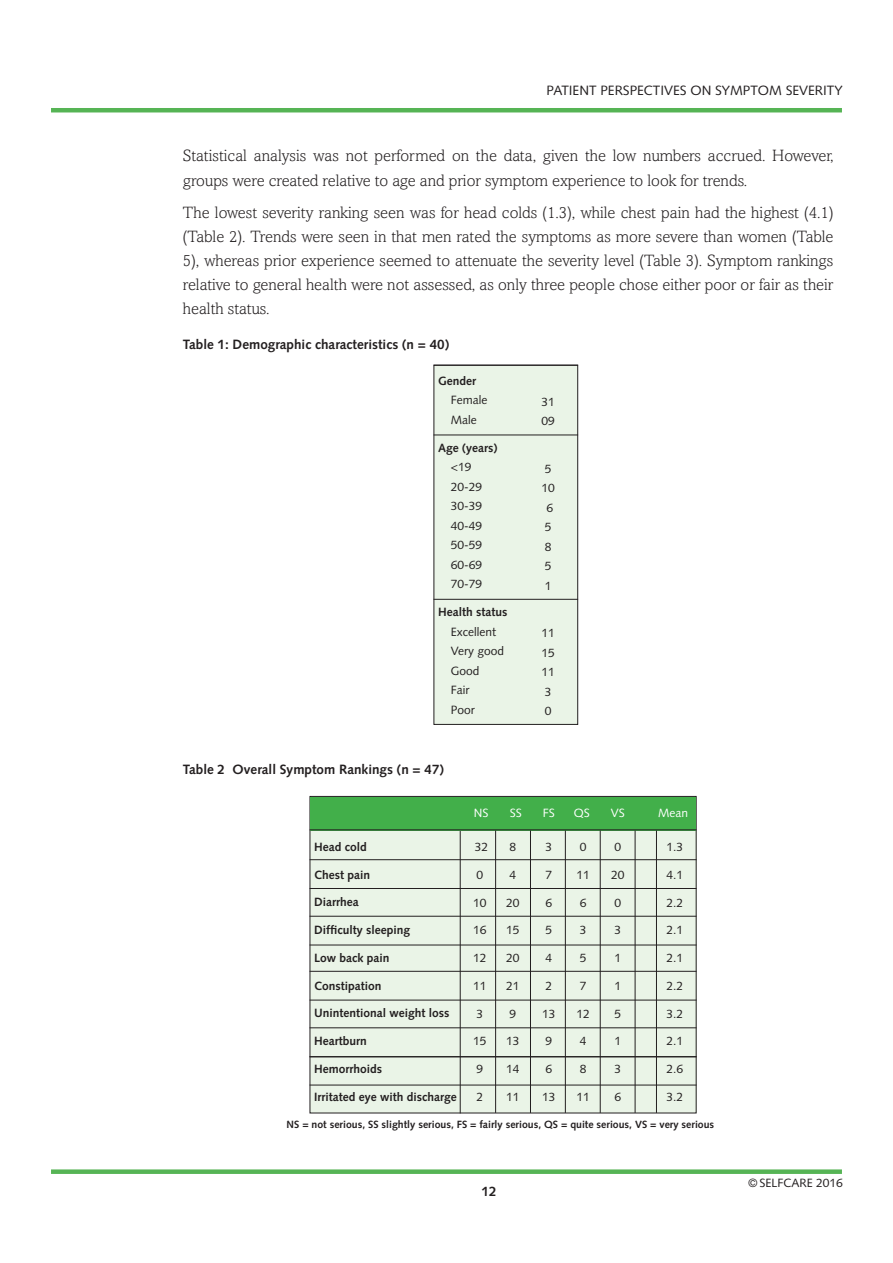
<style>
.page{position:relative;width:893px;height:1263px;background:#fff}
.page>*{position:absolute;margin:0;border:0;box-sizing:border-box;transform-origin:0 0}
.t1{font:300 16.5px/24px "Amasis";color:#231f20}
.t2{font:700 13.5px "Syntax";color:#231f20}
.t3{font:13.5px "Syntax";color:#231f20}
.t4{font:12px/19.5px "Syntax";color:#231f20}
.t5{font:700 12px "Syntax";color:#231f20}
.t6{font:12px "Syntax";color:#fff}
.t7{font:700 10.5px "Syntax";color:#231f20}
</style>
<div class="page">
<div style="left:434px;top:365px;width:144px;height:359px;background:#eaf4e7"></div>
<div style="left:433px;top:365px;width:145px;height:360px;border:1px solid #231f20"></div>
<hr style="left:433px;top:365px;width:145px;height:1px;background:#231f20">
<hr style="left:433px;top:435px;width:145px;height:1px;background:#231f20">
<hr style="left:433px;top:599px;width:145px;height:1px;background:#231f20">
<div style="left:310px;top:796px;width:386px;height:317px;background:#eaf4e7"></div>
<div style="left:310px;top:797px;width:386px;height:33px;background:#42af4a"></div>
<hr style="left:460px;top:831px;width:1px;height:282px;background:#231f20">
<hr style="left:495px;top:830px;width:1px;height:283px;background:#231f20">
<hr style="left:530px;top:830px;width:1px;height:283px;background:#231f20">
<hr style="left:565px;top:830px;width:1px;height:283px;background:#231f20">
<hr style="left:600px;top:830px;width:1px;height:283px;background:#231f20">
<hr style="left:635px;top:830px;width:1px;height:283px;background:#231f20">
<hr style="left:656px;top:830px;width:1px;height:283px;background:#231f20">
<hr style="left:310px;top:829px;width:386px;height:1px;background:#231f20">
<hr style="left:310px;top:859px;width:386px;height:1px;background:#231f20">
<hr style="left:310px;top:971px;width:386px;height:1px;background:#231f20">
<hr style="left:310px;top:888px;width:386px;height:1px;background:#231f20">
<hr style="left:310px;top:1000px;width:386px;height:1px;background:#231f20">
<hr style="left:310px;top:916px;width:386px;height:1px;background:#231f20">
<hr style="left:310px;top:1027px;width:386px;height:1px;background:#231f20">
<hr style="left:310px;top:945px;width:386px;height:1px;background:#231f20">
<hr style="left:310px;top:1056px;width:386px;height:1px;background:#231f20">
<hr style="left:310px;top:1085px;width:386px;height:1px;background:#231f20">
<hr style="left:51px;top:108px;width:791px;height:4px;background:#56b455">
<div style="left:51px;top:1169px;width:791px;height:5px;background:#56b455"></div>
<p class="t3" style="left:547px;top:82px;width:298px">PATIENT PERSPECTIVES ON SYMPTOM SEVERITY</p>
<p class="t1" style="left:183px;top:144px;width:652px">Statistical analysis was not performed on the data, given the low numbers accrued. However, groups were created relative to age and prior symptom experience to look for trends.</p>
<p class="t1" style="left:183px;top:200px;width:652px;text-align:justify">The lowest severity ranking seen was for head colds (1.3), while chest pain had the highest (4.1) (Table 2). Trends were seen in that men rated the symptoms as more severe than women (Table 5), whereas prior experience seemed to attenuate the severity level (Table 3). Symptom rankings relative to general health were not assessed, as only three people chose either poor or fair as their health status.</p>
<p class="t2" style="left:183px;top:337px;width:268px">Table 1: Demographic characteristics (n = 40)</p>
<p class="t5" style="left:438px;top:374px;width:40px">Gender</p>
<p class="t4" style="left:451px;top:390px;width:38px">FEMALE<br>MALE</p>
<p class="t5" style="left:438px;top:441px;width:61px">Age (years)</p>
<p class="t4" style="left:451px;top:457px;width:33px">&lt;19<br>20-29<br>30-39<br>40-49<br>50-59<br>60-69<br>70-79</p>
<p class="t5" style="left:438px;top:605px;width:71px">Health status</p>
<p class="t4" style="left:451px;top:622px;width:55px">EXCELLENT<br>VERY GOOD<br>GOOD<br>FAIR<br>POOR</p>
<p class="t4" style="left:541px;top:392px;width:15px">31<br>09</p>
<p class="t4" style="left:541px;top:459px;width:15px;text-align:center">5<br>10<br>6<br>5<br>8<br>5<br>1</p>
<p class="t4" style="left:541px;top:623px;width:15px">11<br>15<br>11<br>3<br>0</p>
<p class="t2" style="left:183px;top:762px;width:263px">Table 2 Overall Symptom Rankings (n = 47)</p>
<p class="t6" style="left:459px;top:806px;width:11px">NS</p>
<p class="t6" style="left:499px;top:806px;width:9px">SS</p>
<p class="t6" style="left:532px;top:806px;width:9px">FS</p>
<p class="t6" style="left:574px;top:806px;width:36px">QS VS</p>
<p class="t6" style="left:658px;top:806px;width:31px">MEAN</p>
<p class="t4" style="left:475px;top:837px;width:15px">32</p>
<p class="t4" style="left:509px;top:837px;width:8px">8</p>
<p class="t4" style="left:545px;top:837px;width:8px">3</p>
<p class="t4" style="left:580px;top:837px;width:8px">0</p>
<p class="t4" style="left:614px;top:837px;width:8px">0</p>
<p class="t4" style="left:666px;top:837px;width:18px">1.3</p>
<p class="t4" style="left:476px;top:865px;width:8px">0</p>
<p class="t4" style="left:509px;top:865px;width:8px">4</p>
<p class="t4" style="left:545px;top:865px;width:8px">7</p>
<p class="t4" style="left:577px;top:865px;width:15px">11</p>
<p class="t4" style="left:611px;top:865px;width:15px">20</p>
<p class="t4" style="left:666px;top:865px;width:18px">4.1</p>
<p class="t4" style="left:473px;top:893px;width:15px">10</p>
<p class="t4" style="left:506px;top:893px;width:15px">20</p>
<p class="t4" style="left:545px;top:893px;width:8px">6</p>
<p class="t4" style="left:580px;top:893px;width:8px">6</p>
<p class="t4" style="left:614px;top:893px;width:8px">0</p>
<p class="t4" style="left:666px;top:893px;width:18px">2.2</p>
<p class="t4" style="left:473px;top:920px;width:15px">16</p>
<p class="t4" style="left:506px;top:920px;width:15px">15</p>
<p class="t4" style="left:545px;top:920px;width:8px">5</p>
<p class="t4" style="left:580px;top:920px;width:8px">3</p>
<p class="t4" style="left:614px;top:920px;width:8px">3</p>
<p class="t4" style="left:666px;top:920px;width:18px">2.1</p>
<p class="t4" style="left:473px;top:948px;width:15px">12</p>
<p class="t4" style="left:506px;top:948px;width:15px">20</p>
<p class="t4" style="left:545px;top:948px;width:8px">4</p>
<p class="t4" style="left:580px;top:948px;width:8px">5</p>
<p class="t4" style="left:614px;top:948px;width:8px">1</p>
<p class="t4" style="left:666px;top:948px;width:18px">2.1</p>
<p class="t4" style="left:473px;top:976px;width:15px">11</p>
<p class="t4" style="left:506px;top:976px;width:15px">21</p>
<p class="t4" style="left:545px;top:976px;width:8px">2</p>
<p class="t4" style="left:580px;top:976px;width:8px">7</p>
<p class="t4" style="left:614px;top:976px;width:8px">1</p>
<p class="t4" style="left:666px;top:976px;width:18px">2.2</p>
<p class="t4" style="left:476px;top:1004px;width:8px">3</p>
<p class="t4" style="left:509px;top:1004px;width:8px">9</p>
<p class="t4" style="left:542px;top:1004px;width:15px">13</p>
<p class="t4" style="left:577px;top:1004px;width:15px">12</p>
<p class="t4" style="left:614px;top:1004px;width:8px">5</p>
<p class="t4" style="left:666px;top:1004px;width:18px">3.2</p>
<p class="t4" style="left:473px;top:1031px;width:15px">15</p>
<p class="t4" style="left:506px;top:1031px;width:15px">13</p>
<p class="t4" style="left:545px;top:1031px;width:8px">9</p>
<p class="t4" style="left:580px;top:1031px;width:8px">4</p>
<p class="t4" style="left:614px;top:1031px;width:8px">1</p>
<p class="t4" style="left:666px;top:1031px;width:18px">2.1</p>
<p class="t4" style="left:476px;top:1059px;width:8px">9</p>
<p class="t4" style="left:506px;top:1059px;width:15px">14</p>
<p class="t4" style="left:545px;top:1059px;width:8px">6</p>
<p class="t4" style="left:580px;top:1059px;width:8px">8</p>
<p class="t4" style="left:614px;top:1059px;width:8px">3</p>
<p class="t4" style="left:666px;top:1059px;width:18px">2.6</p>
<p class="t4" style="left:476px;top:1087px;width:8px">2</p>
<p class="t4" style="left:506px;top:1087px;width:15px">11</p>
<p class="t4" style="left:542px;top:1087px;width:15px">13</p>
<p class="t4" style="left:577px;top:1087px;width:15px">11</p>
<p class="t4" style="left:614px;top:1087px;width:8px">6</p>
<p class="t4" style="left:666px;top:1087px;width:18px">3.2</p>
<p class="t7" style="left:287px;top:1118px;width:429px">NS = not serious, SS slightly serious, FS = fairly serious, QS = quite serious, VS = very serious</p>
<p class="t5" style="left:314px;top:840px;width:54px">Head cold</p>
<p class="t5" style="left:314px;top:868px;width:58px">Chest pain</p>
<p class="t5" style="left:314px;top:895px;width:46px">Diarrhea</p>
<p class="t5" style="left:314px;top:923px;width:97px">Difficulty sleeping</p>
<p class="t5" style="left:314px;top:951px;width:77px">Low back pain</p>
<p class="t5" style="left:314px;top:979px;width:69px">Constipation</p>
<p class="t5" style="left:314px;top:1006px;width:137px">Unintentional weight loss</p>
<p class="t5" style="left:314px;top:1034px;width:54px">Heartburn</p>
<p class="t5" style="left:314px;top:1062px;width:69px">Hemorrhoids</p>
<p class="t5" style="left:314px;top:1090px;width:144px">Irritated eye with discharge</p>
<p class="t2" style="left:481px;top:1183px;width:17px">12</p>
<p class="t4" style="left:748px;top:1173px;width:96px">©SELFCARE 2016</p>
</div>
